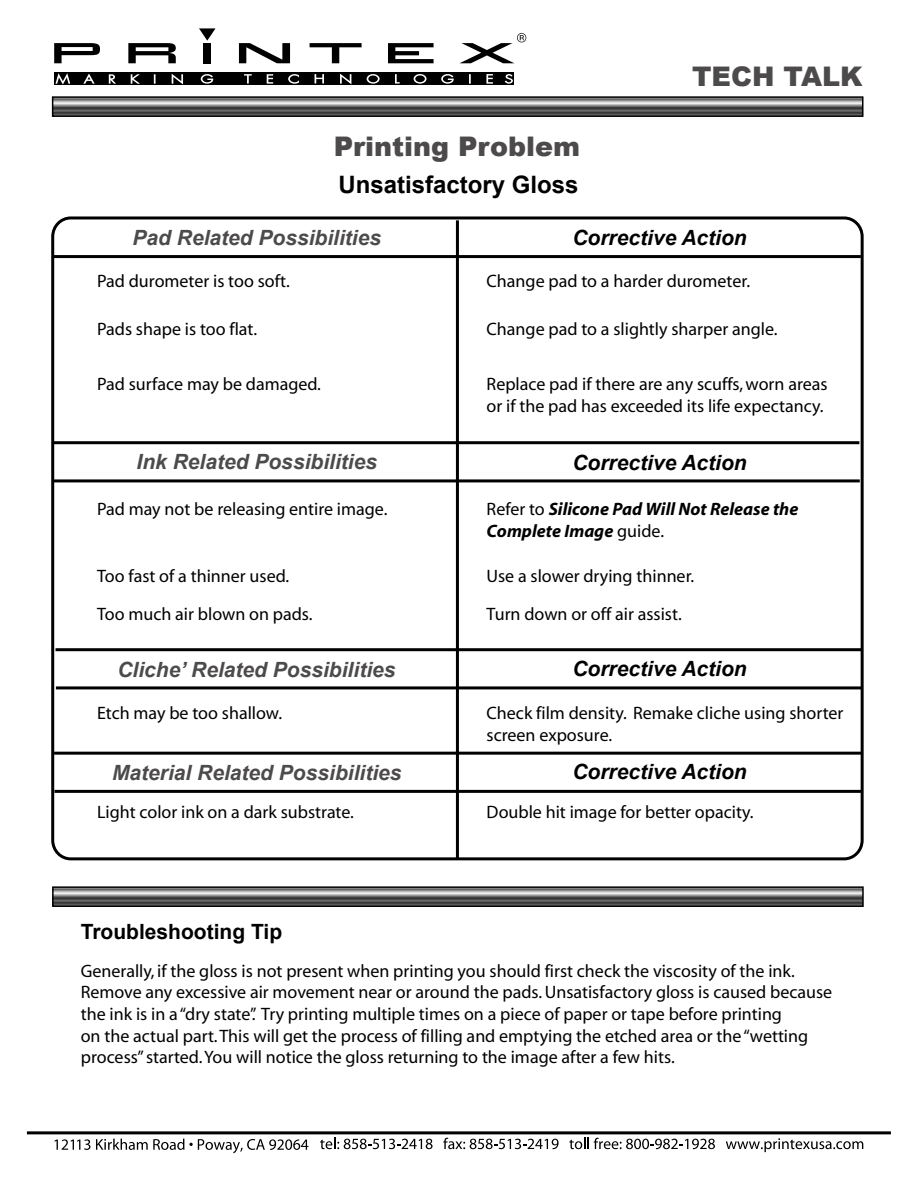
<style>
.page{position:relative;width:918px;height:1188px;background:#fff}
.page>*{position:absolute;margin:0;border:0;box-sizing:border-box;transform-origin:0 0}
.t1{font:900 27px "Arial";color:#4c4a4a}
.t2{font:700 24px "Arial";color:#000}
.t3{font:italic 700 21px "Arial";color:#4c4a4a}
.t4{font:italic 700 21px "Arial";color:#000}
.t5{font:700 21px "Arial";color:#000}
.t6{font:18px/21.6px "Myriad";color:#000}
.t7{font:italic 700 18px/21.6px "Myriad";color:#000}
.s1{font-weight:400;font-style:normal}
</style>
<div class="page">
<div style="left:51px;top:216px;width:813px;height:644px;border:3px solid #000;border-radius:18px"></div>
<svg style="left:55px;top:889px;width:806px;height:15px"></svg>
<div style="left:52px;top:886px;width:812px;height:21px;border:2px solid #000"></div>
<div style="left:54px;top:73px;width:460px;height:12px;background:#000"></div>
<svg style="left:54px;top:43px;width:46px;height:20px"></svg>
<svg style="left:128px;top:43px;width:48px;height:20px"></svg>
<div style="left:204px;top:43px;width:7px;height:20px;background:#000"></div>
<svg style="left:239px;top:43px;width:51px;height:20px"></svg>
<svg style="left:310px;top:43px;width:52px;height:20px"></svg>
<svg style="left:388px;top:43px;width:46px;height:20px"></svg>
<svg style="left:199px;top:28px;width:17px;height:13px"></svg>
<svg style="left:460px;top:33px;width:66px;height:30px"></svg>
<svg style="left:56px;top:73px;width:14px;height:12px"></svg>
<svg style="left:83px;top:74px;width:12px;height:10px"></svg>
<svg style="left:109px;top:74px;width:7px;height:10px"></svg>
<svg style="left:131px;top:74px;width:9px;height:10px"></svg>
<svg style="left:154px;top:74px;width:2px;height:10px"></svg>
<svg style="left:172px;top:74px;width:11px;height:10px"></svg>
<svg style="left:201px;top:74px;width:12px;height:10px"></svg>
<svg style="left:244px;top:74px;width:8px;height:10px"></svg>
<svg style="left:267px;top:74px;width:6px;height:10px"></svg>
<svg style="left:288px;top:74px;width:11px;height:10px"></svg>
<svg style="left:315px;top:74px;width:9px;height:9px"></svg>
<svg style="left:340px;top:74px;width:11px;height:10px"></svg>
<svg style="left:367px;top:74px;width:13px;height:10px"></svg>
<svg style="left:395px;top:74px;width:5px;height:10px"></svg>
<svg style="left:414px;top:74px;width:13px;height:10px"></svg>
<svg style="left:441px;top:74px;width:13px;height:10px"></svg>
<svg style="left:469px;top:74px;width:2px;height:10px"></svg>
<svg style="left:486px;top:74px;width:7px;height:10px"></svg>
<svg style="left:505px;top:74px;width:8px;height:10px"></svg>
<svg style="left:55px;top:99px;width:806px;height:15px"></svg>
<div style="left:52px;top:96px;width:812px;height:21px;border:2px solid #000"></div>
<hr style="left:456px;top:220px;width:3px;height:639px;background:#000">
<hr style="left:54px;top:255px;width:807px;height:3px;background:#000">
<hr style="left:53px;top:479px;width:807px;height:3px;background:#000">
<hr style="left:53px;top:441px;width:806px;height:3px;background:#000">
<hr style="left:56px;top:686px;width:807px;height:3px;background:#000">
<hr style="left:56px;top:648px;width:806px;height:3px;background:#000">
<hr style="left:54px;top:790px;width:807px;height:3px;background:#000">
<hr style="left:54px;top:752px;width:807px;height:3px;background:#000">
<svg style="left:54px;top:1139px;width:36px;height:11px"></svg>
<svg style="left:96px;top:1139px;width:212px;height:14px"></svg>
<svg style="left:320px;top:1138px;width:113px;height:11px"></svg>
<svg style="left:443px;top:1138px;width:116px;height:11px"></svg>
<svg style="left:569px;top:1138px;width:146px;height:11px"></svg>
<svg style="left:726px;top:1138px;width:137px;height:14px"></svg>
<hr style="left:27px;top:1131px;width:864px;height:3px;background:#000">
<h1 class="t1" style="left:334px;top:131px;width:248px">Printing Problem</h1>
<h2 class="t2" style="left:339px;top:171px;width:242px">Unsatisfactory Gloss</h2>
<h1 class="t1" style="left:692px;top:62px;width:172px">TECH TALK</h1>
<p class="t3" style="left:133px;top:226px;width:250px">Pad Related Possibilities</p>
<p class="t4" style="left:573px;top:226px;width:176px">Corrective Action</p>
<p class="t6" style="left:97px;top:271px;width:194px">Pad durometer is too soft.</p>
<p class="t6" style="left:97px;top:319px;width:162px">Pads shape is too flat.</p>
<p class="t6" style="left:97px;top:374px;width:225px">Pad surface may be damaged.</p>
<p class="t6" style="left:487px;top:271px;width:265px">Change pad to a harder durometer.</p>
<p class="t6" style="left:487px;top:319px;width:293px">Change pad to a slightly sharper angle.</p>
<p class="t6" style="left:487px;top:374px;width:343px">Replace pad if there are any scuffs, worn areas or if the pad has exceeded its life expectancy.</p>
<p class="t3" style="left:137px;top:449px;width:242px">Ink Related Possibilities</p>
<p class="t4" style="left:573px;top:450px;width:176px">Corrective Action</p>
<p class="t6" style="left:97px;top:499px;width:292px">Pad may not be releasing entire image.</p>
<p class="t6" style="left:97px;top:558px;width:217px;line-height:38.1px">Too fast of a thinner used.<br>Too much air blown on pads.</p>
<p class="t7" style="left:487px;top:499px;width:313px"><span class="s1">Refer to</span> Silicone Pad Will Not Release the<br>Complete Image <span class="s1">guide.</span></p>
<p class="t6" style="left:487px;top:558px;width:209px;line-height:38.1px">Use a slower drying thinner.<br>Turn down or off air assist.</p>
<p class="t3" style="left:117px;top:658px;width:280px">Cliche’ Related Possibilities</p>
<p class="t4" style="left:573px;top:657px;width:176px">Corrective Action</p>
<p class="t6" style="left:97px;top:703px;width:187px">Etch may be too shallow.</p>
<p class="t6" style="left:487px;top:703px;width:358px">Check film density. Remake cliche using shorter screen exposure.</p>
<p class="t3" style="left:112px;top:761px;width:291px">Material Related Possibilities</p>
<p class="t4" style="left:573px;top:760px;width:176px">Corrective Action</p>
<p class="t6" style="left:97px;top:802px;width:258px">Light color ink on a dark substrate.</p>
<p class="t6" style="left:487px;top:802px;width:268px">Double hit image for better opacity.</p>
<p class="t5" style="left:81px;top:920px;width:203px">Troubleshooting Tip</p>
<p class="t6" style="left:81px;top:961px;width:753px">Generally, if the gloss is not present when printing you should first check the viscosity of the ink.<br>Remove any excessive air movement near or around the pads. Unsatisfactory gloss is caused because the ink is in a “dry state”. Try printing multiple times on a piece of paper or tape before printing<br>on the actual part. This will get the process of filling and emptying the etched area or the “wetting process” started. You will notice the gloss returning to the image after a few hits.</p>
</div>
